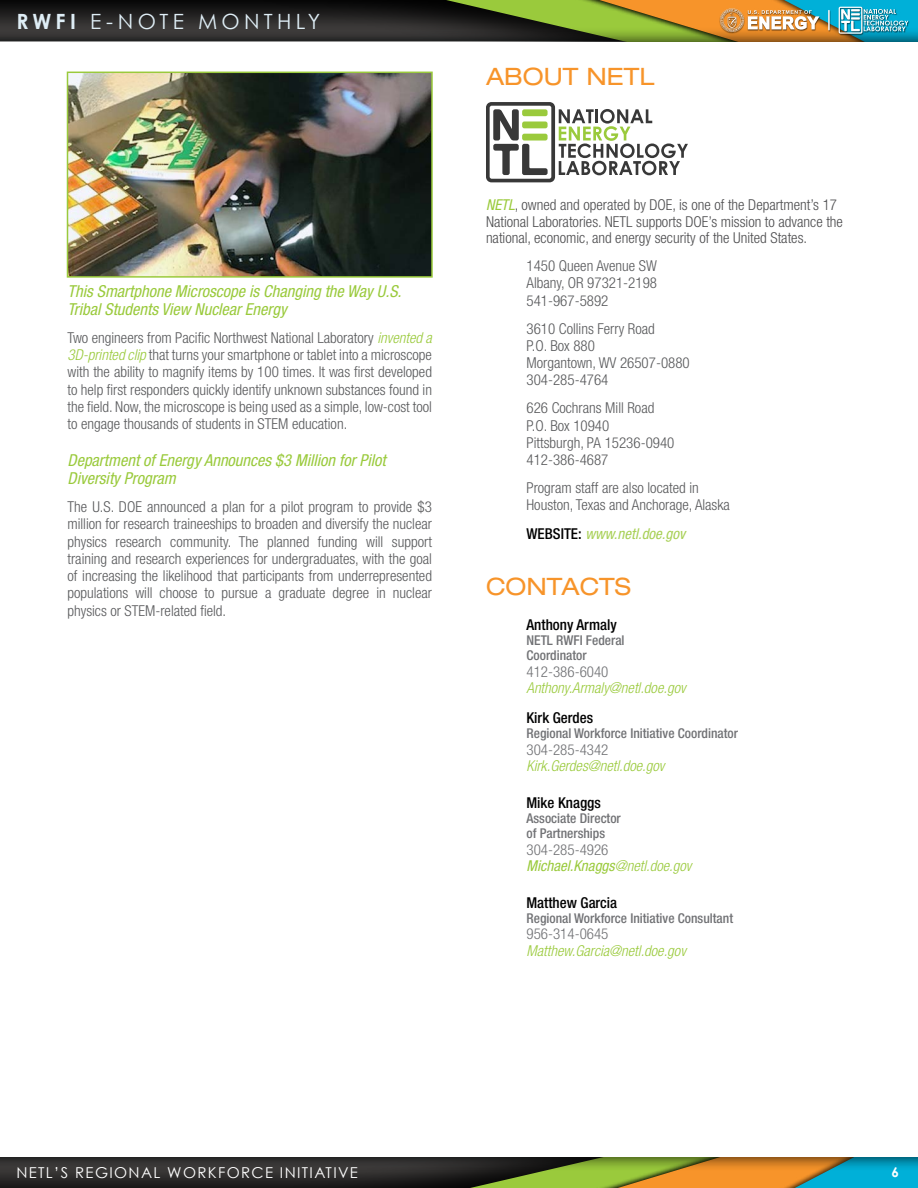
<style>
.page{position:relative;width:918px;height:1188px;background:#fff}
.page>*{position:absolute;margin:0;border:0;box-sizing:border-box;transform-origin:0 0}
.t1{font:expanded 24px "Helvetica Neue LT Std";color:#f7942a}
.t2{font:21px "Century Gothic";letter-spacing:.205em;color:#dfeef6}
.t3{font:italic condensed 16.5px/18px "Helvetica Neue LT Std";color:#9aca3c}
.t4{font:300 condensed 15px/17.2px "Helvetica Neue LT Std";color:#58595b;text-align:justify}
.t5{font:300 condensed 15px/16.5px "Helvetica Neue LT Std";color:#4d4d4f}
.t6{font:italic 300 condensed 15px "Helvetica Neue LT Std";color:#9aca3c}
.t7{font:500 condensed 15px "Helvetica Neue LT Std";color:#000}
.t8{font:italic condensed 15px/16.5px "Helvetica Neue LT Std";color:#9aca3c}
.t9{font:300 condensed 15px "Helvetica Neue LT Std";color:#717275}
.t10{font:15px "Century Gothic";letter-spacing:.09em;color:#fff}
.t11{font:italic condensed 15px "Helvetica Neue LT Std";color:#a8d056}
.t12{font:500 condensed 13.5px/15px "Helvetica Neue LT Std";color:#717275}
.t13{font:700 13.5px "Century Gothic";color:#fff}
.s1{font-weight:700}
.s2{font-style:italic;color:#9aca3c}
.s3{font-weight:400;font-style:italic;color:#9aca3c}
.s4{font-weight:500;font-style:normal;color:#000}
.s5{font-weight:300;font-style:normal;color:#717275}
.s6{font-weight:300}
</style>
<div class="page">
<svg style="left:70px;top:1172px;width:507px;height:16px;background:#333924"></svg>
<svg style="left:581px;top:1172px;width:337px;height:16px;background:#90a163"></svg>
<svg style="left:70px;top:0;width:507px;height:27px;background:#2e3420"></svg>
<svg style="left:581px;top:0;width:337px;height:27px;background:#a1a24f"></svg>
<div style="left:0;top:27px;width:918px;height:1145px;background:#000;opacity:.6"></div>
<div style="left:0;top:42px;width:918px;height:1115px;background:#fff"></div>
<div style="left:720px;top:7px;width:190px;height:28px;background:#000;opacity:.6"></div>
<svg style="left:839px;top:7px;width:69px;height:27px;background:#55b3c9"></svg>
<svg style="left:828px;top:11px;width:2px;height:19px"></svg>
<svg style="left:720px;top:8px;width:100px;height:24px"></svg>
<img style="left:70px;top:75px;width:360px;height:200px">
<div style="left:67px;top:72px;width:366px;height:206px;border:2px solid #9aca3c"></div>
<svg style="left:486px;top:102px;width:202px;height:80px"></svg>
<h2 class="t2" style="left:16px;top:8px;width:305px"><span class="s1">RWFI</span> E-NOTE MONTHLY</h2>
<p class="t3" style="left:68px;top:282px;width:336px">This Smartphone Microscope is Changing the Way U.S.<br>Tribal Students View Nuclear Energy</p>
<p class="t4" style="left:68px;top:329px;width:366px">Two engineers from Pacific Northwest National Laboratory <span class="s2">invented a 3D-printed clip</span> that turns your smartphone or tablet into a microscope with the ability to magnify items by 100 times. It was first developed to help first responders quickly identify unknown substances found in the field. Now, the microscope is being used as a simple, low-cost tool to engage thousands of students in STEM education.</p>
<p class="t3" style="left:68px;top:452px;width:320px">Department of Energy Announces $3 Million for Pilot<br>Diversity Program</p>
<p class="t4" style="left:68px;top:498px;width:366px">The U.S. DOE announced a plan for a pilot program to provide $3 million for research traineeships to broaden and diversify the nuclear physics research community. The planned funding will support training and research experiences for undergraduates, with the goal of increasing the likelihood that participants from underrepresented populations will choose to pursue a graduate degree in nuclear physics or STEM-related field.</p>
<h1 class="t1" style="left:486px;top:62px;width:170px">ABOUT NETL</h1>
<p class="t5" style="left:486px;top:196px;width:359px"><span class="s3">NETL</span>, owned and operated by DOE, is one of the Department’s 17<br>National Laboratories. NETL supports DOE’s mission to advance the national, economic, and energy security of the United States.</p>
<p class="t4" style="left:526px;top:257px;width:132px">1450 Queen Avenue SW Albany, OR 97321-2198<br>541-967-5892</p>
<p class="t4" style="left:526px;top:320px;width:165px;text-align:left">3610 Collins Ferry Road<br>P.O. Box 880<br>Morgantown, WV 26507-0880<br>304-285-4764</p>
<p class="t4" style="left:526px;top:399px;width:150px;text-align:left">626 Cochrans Mill Road<br>P.O. Box 10940<br>Pittsburgh, PA 15236-0940<br>412-386-4687</p>
<p class="t4" style="left:526px;top:479px;width:205px">Program staff are also located in<br>Houston, Texas and Anchorage, Alaska</p>
<p class="t11" style="left:526px;top:525px;width:160px"><span class="s4">WEBSITE:</span> www.netl.doe.gov</p>
<h1 class="t1" style="left:486px;top:572px;width:146px">CONTACTS</h1>
<p class="t7" style="left:526px;top:616px;width:92px">Anthony Armaly</p>
<p class="t12" style="left:526px;top:633px;width:100px">NETL RWFI Federal<br>Coordinator</p>
<p class="t9" style="left:526px;top:663px;width:83px">412-386-6040</p>
<p class="t6" style="left:526px;top:679px;width:161px">Anthony.Armaly@netl.doe.gov</p>
<p class="t7" style="left:526px;top:709px;width:68px">Kirk Gerdes</p>
<p class="t12" style="left:526px;top:726px;width:213px">Regional Workforce Initiative Coordinator</p>
<p class="t9" style="left:526px;top:741px;width:83px">304-285-4342</p>
<p class="t6" style="left:526px;top:757px;width:139px">Kirk.Gerdes@netl.doe.gov</p>
<p class="t7" style="left:526px;top:794px;width:76px">Mike Knaggs</p>
<p class="t12" style="left:526px;top:811px;width:96px">Associate Director of Partnerships</p>
<p class="t8" style="left:526px;top:841px;width:166px"><span class="s5">304-285-4926<br></span>Michael.Knaggs<span class="s6">@netl.doe.gov</span></p>
<p class="t7" style="left:526px;top:894px;width:92px">Matthew Garcia</p>
<p class="t12" style="left:526px;top:910px;width:208px">Regional Workforce Initiative Consultant</p>
<p class="t9" style="left:526px;top:925px;width:83px">956-314-0645</p>
<p class="t6" style="left:526px;top:942px;width:161px">Matthew.Garcia@netl.doe.gov</p>
<p class="t10" style="left:16px;top:1163px;width:343px">NETL’S REGIONAL WORKFORCE INITIATIVE</p>
<p class="t13" style="left:892px;top:1164px;width:9px">6</p>
</div>
